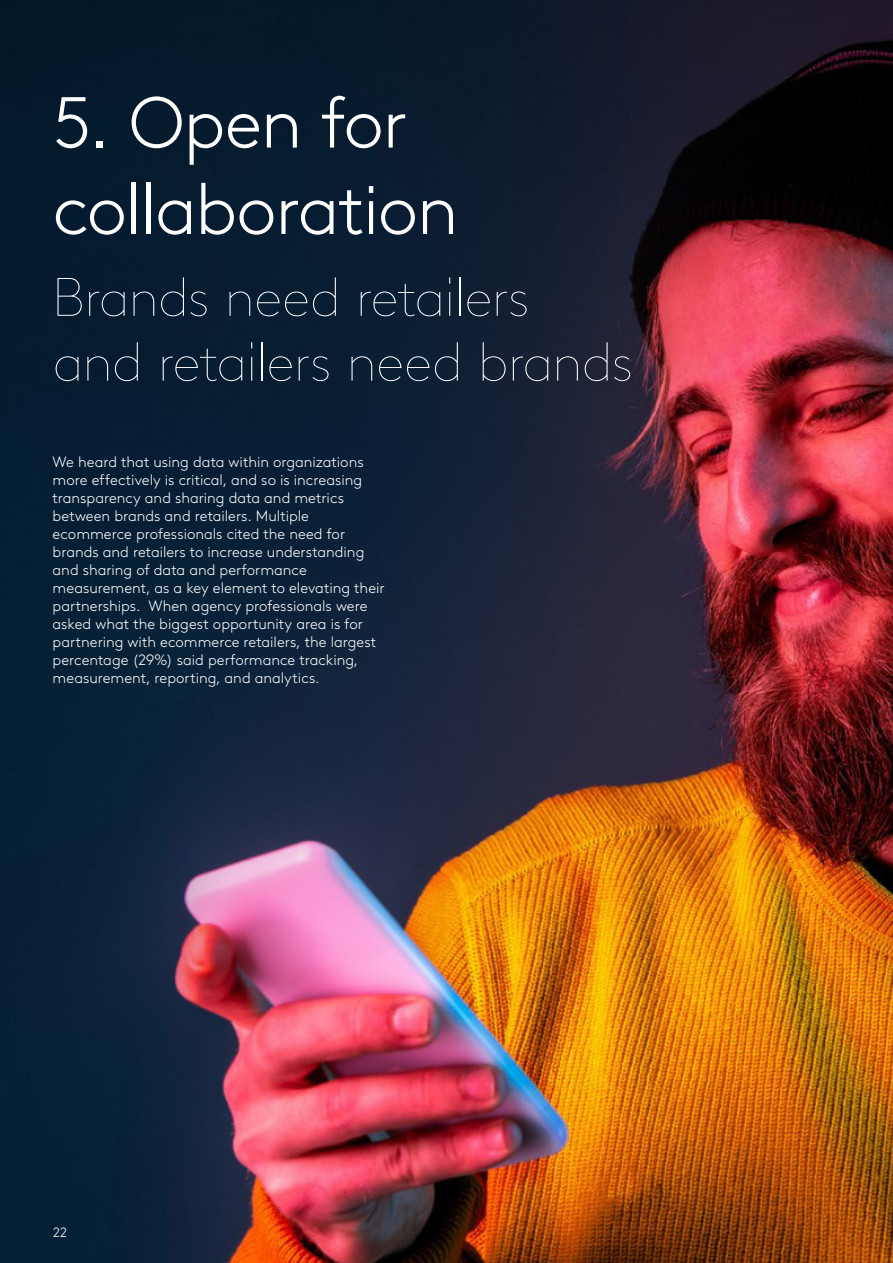
<style>
.page{position:relative;width:893px;height:1263px;background:#fff}
.page>*{position:absolute;margin:0;border:0;box-sizing:border-box;transform-origin:0 0}
.t1{font:300 72px/86.4px "Kantar Brown";letter-spacing:-.02em;color:#fff}
.t2{font:100 54px/64.8px "Kantar Brown";letter-spacing:-.025em;color:#fff}
.t3{font:300 15px/18px "Kantar Brown";color:#fff}
.t4{font:300 13.5px "Kantar Brown";color:#fff}
</style>
<div class="page">
<img style="left:0;top:0;width:893px;height:1263px">
<h1 class="t1" style="left:53px;top:74px;width:407px">5. Open for collaboration</h1>
<h2 class="t2" style="left:53px;top:261px;width:582px">Brands need retailers and retailers need brands</h2>
<p class="t3" style="left:53px;top:451px;width:334px">We heard that using data within organizations more effectively is critical, and so is increasing transparency and sharing data and metrics between brands and retailers. Multiple ecommerce professionals cited the need for brands and retailers to increase understanding and sharing of data and performance measurement, as a key element to elevating their partnerships. When agency professionals were asked what the biggest opportunity area is for partnering with ecommerce retailers, the largest percentage (29%) said performance tracking, measurement, reporting, and analytics.</p>
<p class="t4" style="left:53px;top:1223px;width:16px">22</p>
</div>
